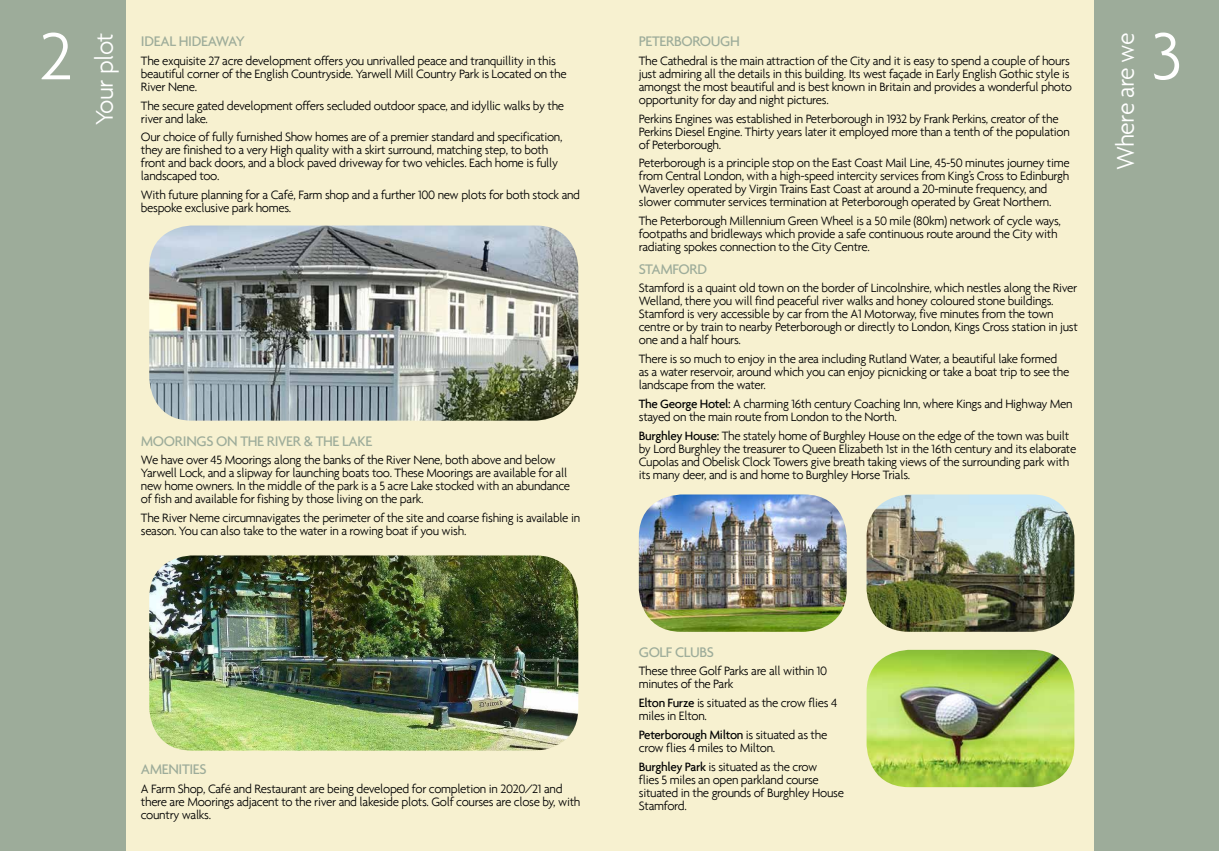
<style>
.page{position:relative;width:1219px;height:851px;background:#fff}
.page>*{position:absolute;margin:0;border:0;box-sizing:border-box;transform-origin:0 0}
.t1{font:300 72px "Agenda";color:#fff}
.t2{font:300 26px "Agenda";letter-spacing:-.025em;color:#fff}
.t3{font:500 15px "Agenda";letter-spacing:-.025em;color:#9dac9a}
.t4{font:300 13px/13px "Agenda";letter-spacing:-.025em;color:#000}
.s1{font-weight:500}
</style>
<div class="page">
<div style="left:6px;top:0;width:1207px;height:850px;background:#f7f1d0"></div>
<div style="left:0;top:0;width:125px;height:850px;background:#9dac9a"></div>
<div style="left:1094px;top:0;width:125px;height:850px;background:#9dac9a"></div>
<img style="left:149px;top:225px;width:429px;height:195px">
<img style="left:149px;top:555px;width:429px;height:195px">
<img style="left:639px;top:494px;width:208px;height:137px">
<img style="left:867px;top:494px;width:207px;height:137px">
<img style="left:867px;top:649px;width:207px;height:138px">
<h1 class="t1" style="left:39px;top:14px;width:34px">2</h1>
<h1 class="t1" style="left:1152px;top:14px;width:32px">3</h1>
<h2 class="t2" style="left:89px;top:125px;width:94px;rotate:-90deg">Your plot</h2>
<h2 class="t2" style="left:1110px;top:170px;width:139px;rotate:-90deg">Where are we</h2>
<p class="t3" style="left:639px;top:32px;width:103px">PETERBOROUGH</p>
<p class="t4" style="left:639px;top:54px;width:435px">The Cathedral is the main attraction of the City and it is easy to spend a couple of hours just admiring all the details in this building. Its west façade in Early English Gothic style is amongst the most beautiful and is best known in Britain and provides a wonderful photo opportunity for day and night pictures.</p>
<p class="t4" style="left:639px;top:112px;width:432px">Perkins Engines was established in Peterborough in 1932 by Frank Perkins, creator of the<br>Perkins Diesel Engine. Thirty years later it employed more than a tenth of the population of Peterborough.</p>
<p class="t4" style="left:639px;top:156px;width:432px">Peterborough is a principle stop on the East Coast Mail Line, 45-50 minutes journey time from Central London, with a high-speed intercity services from King’s Cross to Edinburgh Waverley operated by Virgin Trains East Coast at around a 20-minute frequency, and slower commuter services termination at Peterborough operated by Great Northern.</p>
<p class="t4" style="left:639px;top:214px;width:424px">The Peterborough Millennium Green Wheel is a 50 mile (80km) network of cycle ways, footpaths and bridleways which provide a safe continuous route around the City with radiating spokes connection to the City Centre.</p>
<p class="t3" style="left:639px;top:260px;width:70px">STAMFORD</p>
<p class="t4" style="left:639px;top:281px;width:441px">Stamford is a quaint old town on the border of Lincolnshire, which nestles along the River Welland, there you will find peaceful river walks and honey coloured stone buildings.<br>Stamford is very accessible by car from the A1 Motorway, five minutes from the town centre or by train to nearby Peterborough or directly to London, Kings Cross station in just one and a half hours.</p>
<p class="t4" style="left:639px;top:352px;width:432px">There is so much to enjoy in the area including Rutland Water, a beautiful lake formed as a water reservoir, around which you can enjoy picnicking or take a boat trip to see the landscape from the water.</p>
<p class="t4" style="left:639px;top:397px;width:435px"><span class="s1">The George Hotel:</span> A charming 16th century Coaching Inn, where Kings and Highway Men stayed on the main route from London to the North.</p>
<p class="t4" style="left:639px;top:428px;width:439px"><span class="s1">Burghley House:</span> The stately home of Burghley House on the edge of the town was built by Lord Burghley the treasurer to Queen Elizabeth 1st in the 16th century and its elaborate Cupolas and Obelisk Clock Towers give breath taking views of the surrounding park with its many deer, and is and home to Burghley Horse Trials.</p>
<p class="t3" style="left:141px;top:32px;width:106px">IDEAL HIDEAWAY</p>
<p class="t4" style="left:141px;top:54px;width:427px">The exquisite 27 acre development offers you unrivalled peace and tranquillity in this beautiful corner of the English Countryside. Yarwell Mill Country Park is Located on the<br>River Nene.</p>
<p class="t4" style="left:141px;top:99px;width:425px">The secure gated development offers secluded outdoor space, and idyllic walks by the river and lake.</p>
<p class="t4" style="left:141px;top:130px;width:423px">Our choice of fully furnished Show homes are of a premier standard and specification, they are finished to a very High quality with a skirt surround, matching step, to both front and back doors, and a block paved driveway for two vehicles. Each home is fully landscaped too.</p>
<p class="t4" style="left:141px;top:188px;width:441px">With future planning for a Café, Farm shop and a further 100 new plots for both stock and bespoke exclusive park homes.</p>
<p class="t3" style="left:141px;top:431px;width:233px">MOORINGS ON THE RIVER &amp; THE LAKE</p>
<p class="t4" style="left:141px;top:453px;width:431px">We have over 45 Moorings along the banks of the River Nene, both above and below Yarwell Lock, and a slipway for launching boats too. These Moorings are available for all new home owners. In the middle of the park is a 5 acre Lake stocked with an abundance of fish and available for fishing by those living on the park.</p>
<p class="t4" style="left:141px;top:511px;width:441px">The River Neme circumnavigates the perimeter of the site and coarse fishing is available in season. You can also take to the water in a rowing boat if you wish.</p>
<p class="t3" style="left:141px;top:759px;width:67px">AMENITIES</p>
<p class="t4" style="left:141px;top:781px;width:441px">A Farm Shop, Café and Restaurant are being developed for completion in 2020/21 and there are Moorings adjacent to the river and lakeside plots. Golf courses are close by, with country walks.</p>
<p class="t3" style="left:639px;top:642px;width:77px">GOLF CLUBS</p>
<p class="t4" style="left:639px;top:664px;width:190px">These three Golf Parks are all within 10 minutes of the Park</p>
<p class="t4" style="left:639px;top:696px;width:200px"><span class="s1">Elton Furze</span> is situated as the crow flies 4 miles in Elton.</p>
<p class="t4" style="left:639px;top:727px;width:190px"><span class="s1">Peterborough Milton</span> is situated as the crow flies 4 miles to Milton.</p>
<p class="t4" style="left:639px;top:759px;width:207px"><span class="s1">Burghley Park</span> is situated as the crow<br>flies 5 miles an open parkland course situated in the grounds of Burghley House<br>Stamford.</p>
</div>
